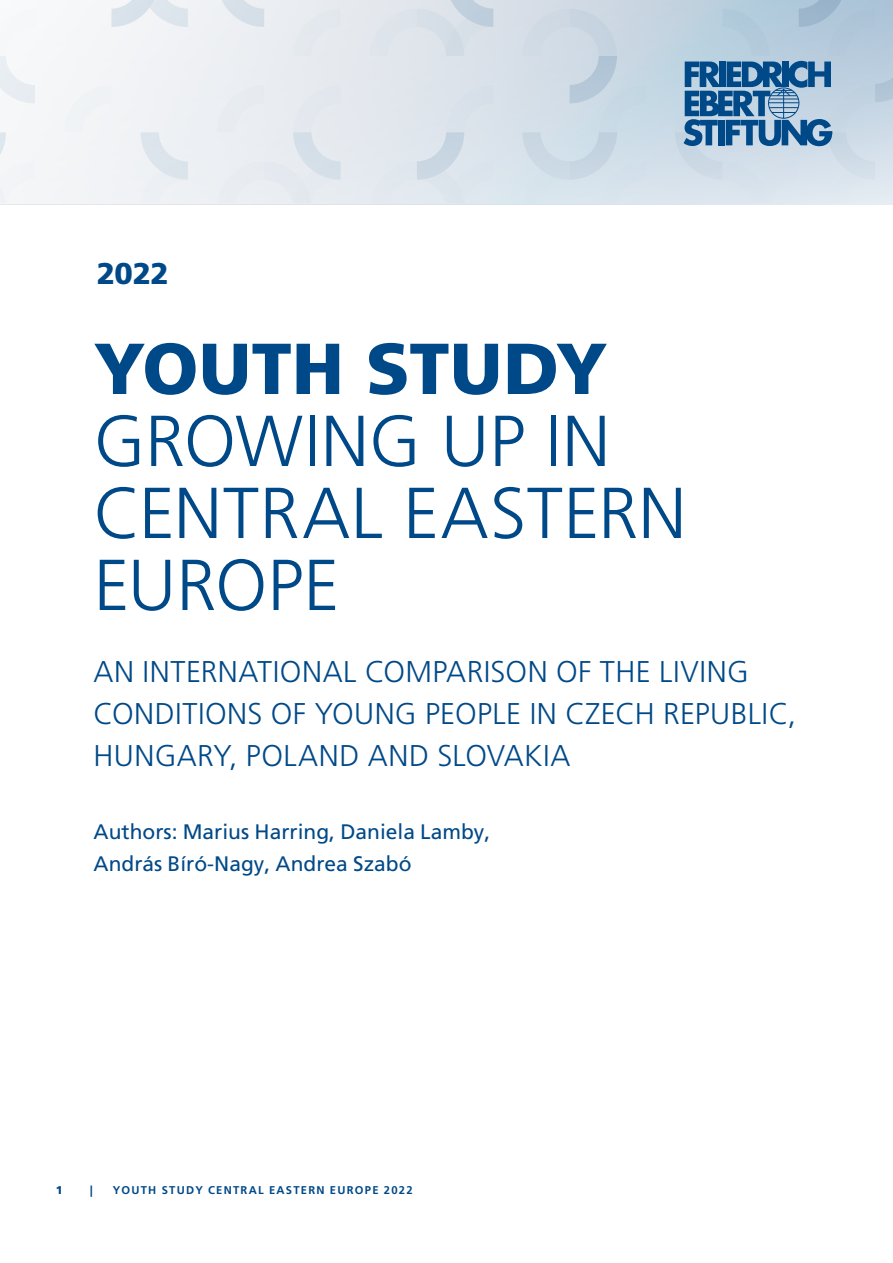
<style>
.page{position:relative;width:893px;height:1263px;background:#fff}
.page>*{position:absolute;margin:0;border:0;box-sizing:border-box;transform-origin:0 0}
.Heading_1{font:300 72px/72px "Frutiger LT Pro";letter-spacing:.005em;color:#004988}
.Heading_1-2{font:300 30px/42px "Frutiger LT Pro";letter-spacing:.015em;color:#004988}
.Heading_1-3{font:900 30px "Frutiger LT Pro";color:#004988}
.Fließtext{font:21px "Frutiger LT Pro";color:#004988}
.t1{font:700 11.25px "Frutiger LT Pro";letter-spacing:.11em;color:#004988}
.t2{font:900 11.25px "Frutiger LT Pro";color:#004988}
.s1{font-weight:900}
</style>
<div class="page">
<svg style="left:0;top:0;width:893px;height:204px"></svg>
<svg style="left:675px;top:0;width:218px;height:203px;background:#a4bed4"></svg>
<p class="Heading_1-3" style="left:97px;top:255px;width:74px">2022</p>
<p class="Heading_1" style="left:94px;top:334px;width:594px"><span class="s1">YOUTH STUDY<br></span>GROWING UP IN<br>CENTRAL EASTERN<br>EUROPE</p>
<p class="Heading_1-2" style="left:94px;top:651px;width:704px">AN INTERNATIONAL COMPARISON OF THE LIVING<br>CONDITIONS OF YOUNG PEOPLE IN CZECH REPUBLIC,<br>HUNGARY, POLAND AND SLOVAKIA</p>
<p class="Fließtext" style="left:94px;top:820px;width:398px">Authors: Marius Harring, Daniela Lamby,</p>
<p class="Fließtext" style="left:94px;top:851px;width:319px">András Bíró-Nagy, Andrea Szabó</p>
<p class="t2" style="left:56px;top:1183px;width:8px">1</p>
<p class="t2" style="left:90px;top:1183px;width:4px">|</p>
<p class="t1" style="left:113px;top:1183px;width:301px">YOUTH STUDY CENTRAL EASTERN EUROPE 2022</p>
</div>
